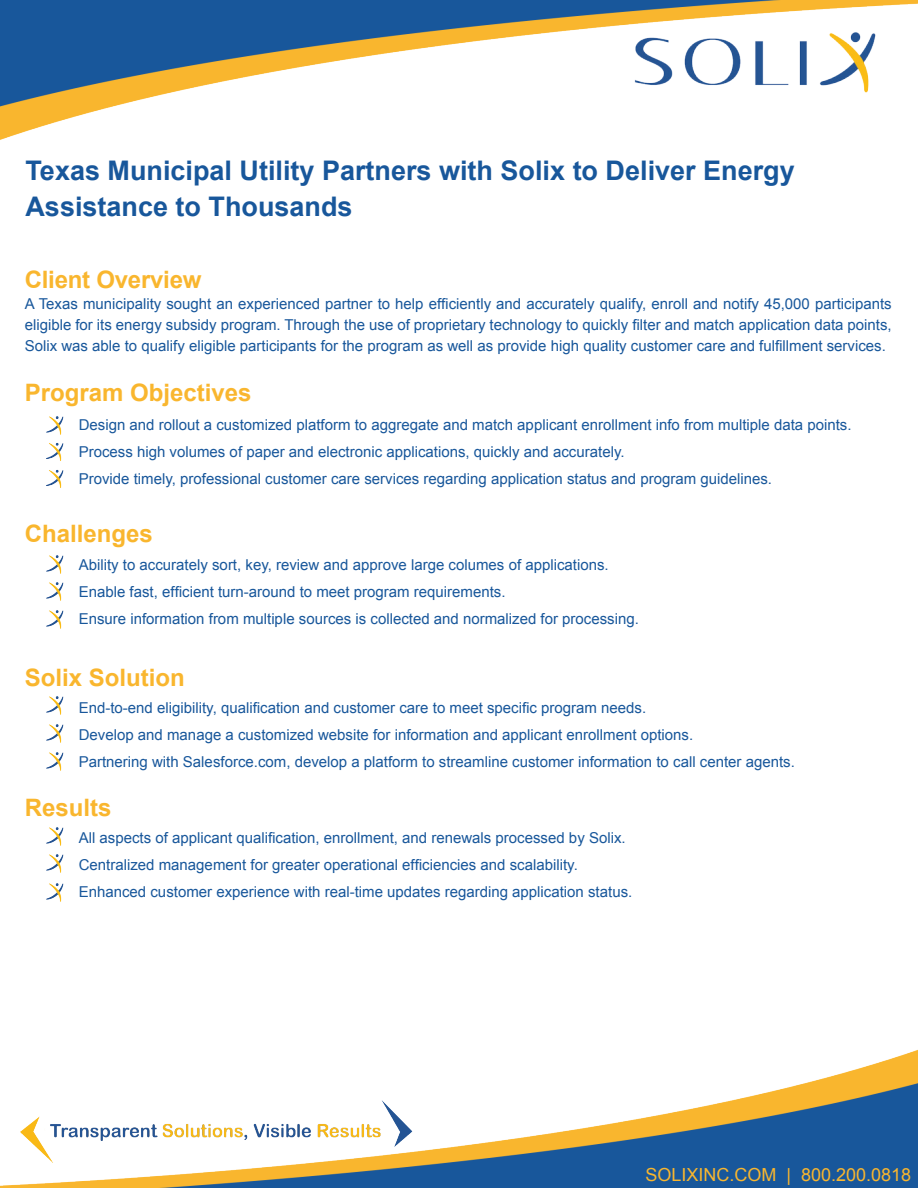
<style>
.page{position:relative;width:918px;height:1188px;background:#fff}
.page>*{position:absolute;margin:0;border:0;box-sizing:border-box;transform-origin:0 0}
.t1{font:700 27px/36px "Arial";color:#18579b}
.t2{font:700 24px "Arial";color:#f9b62e}
.t3{font:18px "Arial";color:#f9b62e}
.t4{font:15px/27px "Arial";color:#18579b}
</style>
<div class="page">
<img style="left:46px;top:416px;width:18px;height:17px">
<img style="left:46px;top:433px;width:18px;height:27px">
<img style="left:46px;top:460px;width:18px;height:28px">
<img style="left:46px;top:555px;width:18px;height:17px">
<img style="left:46px;top:572px;width:18px;height:28px">
<img style="left:46px;top:600px;width:18px;height:29px">
<img style="left:46px;top:696px;width:18px;height:18px">
<img style="left:46px;top:714px;width:18px;height:28px">
<img style="left:46px;top:742px;width:18px;height:29px">
<img style="left:46px;top:827px;width:18px;height:17px">
<img style="left:46px;top:844px;width:18px;height:29px">
<img style="left:0;top:0;width:918px;height:140px">
<img style="left:0;top:1049px;width:918px;height:139px">
<img style="left:46px;top:883px;width:18px;height:19px">
<h1 class="t1" style="left:26px;top:153px;width:771px">Texas Municipal Utility Partners with Solix to Deliver Energy<br>Assistance to Thousands</h1>
<h2 class="t2" style="left:25px;top:264px;width:178px">Client Overview</h2>
<p class="t4" style="left:25px;top:294px;width:868px;line-height:21px;text-align:justify">A Texas municipality sought an experienced partner to help efficiently and accurately qualify, enroll and notify 45,000 participants eligible for its energy subsidy program. Through the use of proprietary technology to quickly filter and match application data points, Solix was able to qualify eligible participants for the program as well as provide high quality customer care and fulfillment services.</p>
<h2 class="t2" style="left:25px;top:377px;width:228px">Program Objectives</h2>
<p class="t4" style="left:79px;top:411px;width:774px">Design and rollout a customized platform to aggregate and match applicant enrollment info from multiple data points.<br>Process high volumes of paper and electronic applications, quickly and accurately.<br>Provide timely, professional customer care services regarding application status and program guidelines.</p>
<h2 class="t2" style="left:25px;top:517px;width:130px">Challenges</h2>
<p class="t4" style="left:79px;top:552px;width:562px">Ability to accurately sort, key, review and approve large columes of applications.<br>Enable fast, efficient turn-around to meet program requirements.<br>Ensure information from multiple sources is collected and normalized for processing.</p>
<h2 class="t2" style="left:25px;top:661px;width:162px">Solix Solution</h2>
<p class="t4" style="left:79px;top:694px;width:718px">End-to-end eligibility, qualification and customer care to meet specific program needs.<br>Develop and manage a customized website for information and applicant enrollment options.<br>Partnering with Salesforce.com, develop a platform to streamline customer information to call center agents.</p>
<h2 class="t2" style="left:25px;top:792px;width:88px">Results</h2>
<p class="t4" style="left:79px;top:825px;width:555px">All aspects of applicant qualification, enrollment, and renewals processed by Solix.<br>Centralized management for greater operational efficiencies and scalability.<br>Enhanced customer experience with real-time updates regarding application status.</p>
<p class="t3" style="left:645px;top:1163px;width:267px">SOLIXINC.COM | 800.200.0818</p>
</div>
